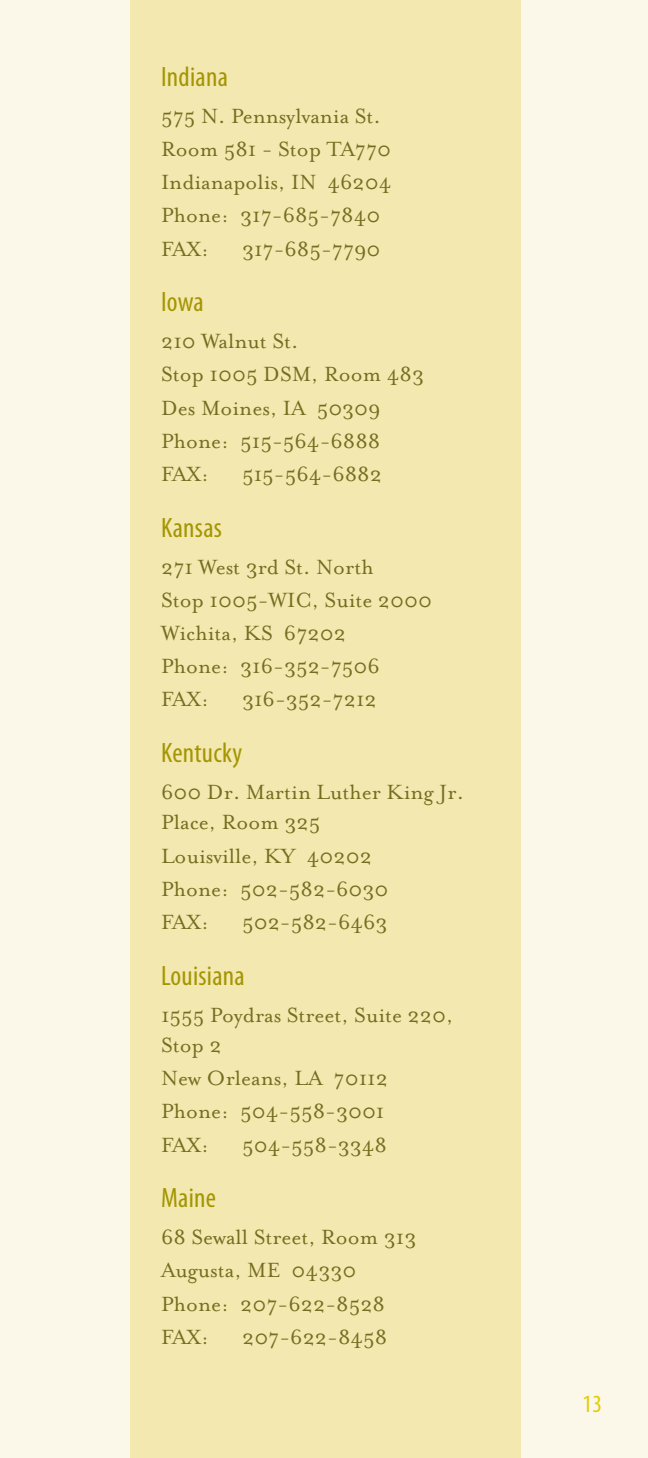
<style>
.page{position:relative;width:648px;height:1458px;background:#fbf8ea}
.page>*{position:absolute;margin:0;border:0;box-sizing:border-box;transform-origin:0 0}
.t1{font:condensed 28.12px "Myriad Pro";letter-spacing:.01em;color:#a39502}
.t2{font:condensed 24.75px "Myriad Pro";color:#e3cc02}
.t3{font:23.62px/33.3px "Mrs Eaves Roman";color:#766d21}
</style>
<div class="page">
<div style="left:130px;top:0;width:391px;height:1458px;background:#f3e8af"></div>
<p class="t1" style="left:161px;top:60px;width:68px">Indiana</p>
<p class="t3" style="left:161px;top:99px;width:232px">575 N. Pennsylvania St.<br>Room 581 - Stop TA770<br>Indianapolis, IN 46204<br>Phone: 317-685-7840<br>FAX:</p>
<p class="t3" style="left:242px;top:232px;width:140px">317-685-7790</p>
<p class="t1" style="left:161px;top:285px;width:44px">Iowa</p>
<p class="t3" style="left:161px;top:325px;width:264px">210 Walnut St.<br>Stop 1005 DSM, Room 483<br>Des Moines, IA 50309<br>Phone: 515-564-6888<br>FAX:</p>
<p class="t3" style="left:242px;top:458px;width:141px">515-564-6882</p>
<p class="t1" style="left:161px;top:510px;width:62px">Kansas</p>
<p class="t3" style="left:161px;top:550px;width:273px">271 West 3rd St. North<br>Stop 1005-WIC, Suite 2000<br>Wichita, KS 67202<br>Phone: 316-352-7506<br>FAX:</p>
<p class="t3" style="left:242px;top:683px;width:136px">316-352-7212</p>
<p class="t1" style="left:161px;top:736px;width:83px">Kentucky</p>
<p class="t3" style="left:161px;top:777px;width:304px;line-height:30.4px">600 Dr. Martin Luther King Jr.<br>Place, Room 325</p>
<p class="t3" style="left:161px;top:839px;width:229px">Louisville, KY 40202<br>Phone: 502-582-6030<br>FAX:</p>
<p class="t3" style="left:242px;top:906px;width:147px">502-582-6463</p>
<p class="t1" style="left:161px;top:958px;width:85px">Louisiana</p>
<p class="t3" style="left:161px;top:1000px;width:294px;line-height:30.4px">1555 Poydras Street, Suite 220,<br>Stop 2</p>
<p class="t3" style="left:161px;top:1062px;width:229px">New Orleans, LA 70112<br>Phone: 504-558-3001<br>FAX:</p>
<p class="t3" style="left:242px;top:1128px;width:147px">504-558-3348</p>
<p class="t1" style="left:161px;top:1181px;width:56px">Maine</p>
<p class="t3" style="left:161px;top:1221px;width:257px">68 Sewall Street, Room 313<br>Augusta, ME 04330<br>Phone: 207-622-8528<br>FAX:</p>
<p class="t3" style="left:242px;top:1320px;width:147px">207-622-8458</p>
<p class="t2" style="left:583px;top:1389px;width:10px">13</p>
</div>
